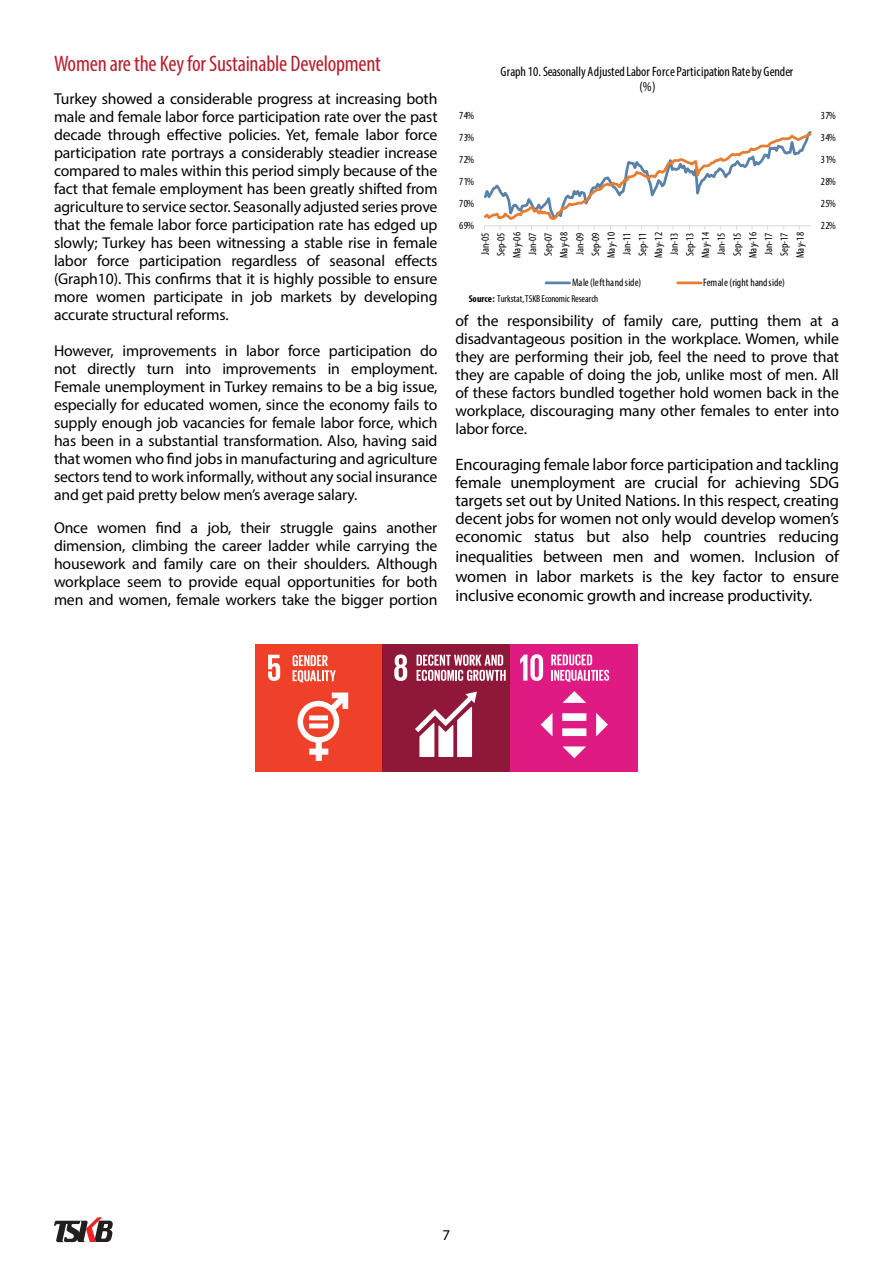
<style>
.page{position:relative;width:893px;height:1263px;background:#fff}
.page>*{position:absolute;margin:0;border:0;box-sizing:border-box;transform-origin:0 0}
.t1{font:condensed 22.5px "Myriad Pro";letter-spacing:-.01em;color:#b6202d}
.t2{font:16.5px/18px "Myriad Pro";letter-spacing:-.01em;color:#000;text-align:justify}
.t3{font:15.75px/18px "Myriad Pro";letter-spacing:-.01em;color:#000;text-align:justify}
.t4{font:15px "Myriad Pro";color:#000}
.t5{font:condensed 13.65px/15.5px "Myriad Pro";color:#000;text-align:center}
.t6{font:condensed 10.95px/15.8px "Myriad Pro";letter-spacing:.02em;color:#000;text-align:justify}
.t7{font:condensed 9.9px "Myriad Pro";color:#000}
.s1{font-weight:700}
</style>
<div class="page">
<svg style="left:54px;top:1217px;width:59px;height:25px"></svg>
<div style="left:255px;top:644px;width:128px;height:128px;background:#ef412a"></div>
<svg style="left:298px;top:692px;width:50px;height:69px"></svg>
<div style="left:309px;top:715px;width:19px;height:5px;background:#fff"></div>
<div style="left:309px;top:723px;width:19px;height:5px;background:#fff"></div>
<svg style="left:268px;top:655px;width:12px;height:26px"></svg>
<svg style="left:293px;top:655px;width:43px;height:27px"></svg>
<div style="left:383px;top:644px;width:127px;height:128px;background:#8f1838"></div>
<svg style="left:415px;top:692px;width:62px;height:65px"></svg>
<svg style="left:394px;top:654px;width:13px;height:27px"></svg>
<svg style="left:417px;top:655px;width:89px;height:26px"></svg>
<div style="left:510px;top:644px;width:128px;height:128px;background:#e01a83"></div>
<svg style="left:551px;top:654px;width:58px;height:28px"></svg>
<svg style="left:520px;top:654px;width:23px;height:27px"></svg>
<div style="left:562px;top:728px;width:24px;height:8px;background:#fff"></div>
<div style="left:562px;top:713px;width:24px;height:8px;background:#fff"></div>
<svg style="left:563px;top:691px;width:23px;height:12px"></svg>
<svg style="left:596px;top:713px;width:12px;height:23px"></svg>
<svg style="left:563px;top:746px;width:23px;height:12px"></svg>
<svg style="left:541px;top:713px;width:11px;height:23px"></svg>
<svg style="left:484px;top:131px;width:327px;height:98px"></svg>
<hr style="left:546px;top:282px;width:24px;height:2px;background:#5a82a8">
<hr style="left:678px;top:282px;width:23px;height:2px;background:#e57d32">
<h1 class="t1" style="left:54px;top:50px;width:329px">Women are the Key for Sustainable Development</h1>
<p class="t3" style="left:54px;top:89px;width:385px">Turkey showed a considerable progress at increasing both male and female labor force participation rate over the past decade through effective policies. Yet, female labor force participation rate portrays a considerably steadier increase compared to males within this period simply because of the fact that female employment has been greatly shifted from agriculture to service sector. Seasonally adjusted series prove that the female labor force participation rate has edged up slowly; Turkey has been witnessing a stable rise in female labor force participation regardless of seasonal effects (Graph10). This confirms that it is highly possible to ensure more women participate in job markets by developing accurate structural reforms.</p>
<p class="t3" style="left:54px;top:341px;width:385px">However, improvements in labor force participation do not directly turn into improvements in employment.<br>Female unemployment in Turkey remains to be a big issue, especially for educated women, since the economy fails to supply enough job vacancies for female labor force, which has been in a substantial transformation. Also, having said that women who find jobs in manufacturing and agriculture sectors tend to work informally, without any social insurance and get paid pretty below men’s average salary.</p>
<p class="t3" style="left:54px;top:518px;width:385px">Once women find a job, their struggle gains another dimension, climbing the career ladder while carrying the housework and family care on their shoulders. Although workplace seem to provide equal opportunities for both men and women, female workers take the bigger portion</p>
<p class="t6" style="left:459px;top:107px;width:17px">74%</p>
<p class="t6" style="left:459px;top:129px;width:17px">73%</p>
<p class="t6" style="left:459px;top:151px;width:17px">72%</p>
<p class="t6" style="left:459px;top:173px;width:17px">71%</p>
<p class="t6" style="left:459px;top:195px;width:17px">70%</p>
<p class="t6" style="left:459px;top:217px;width:17px">69%</p>
<p class="t5" style="left:500px;top:63px;width:294px">Graph 10. Seasonally Adjusted Labor Force Participation Rate by Gender (%)</p>
<p class="t6" style="left:477px;top:258px;width:27px;rotate:-90deg">Jan-05<br>Sep-05<br>May-06<br>Jan-07<br>Sep-07<br>May-08<br>Jan-09<br>Sep-09<br>May-10<br>Jan-11<br>Sep-11<br>May-12<br>Jan-13<br>Sep-13<br>May-14<br>Jan-15<br>Sep-15<br>May-16<br>Jan-17<br>Sep-17<br>May-18</p>
<p class="t6" style="left:572px;top:274px;width:70px">Male (left hand side)</p>
<p class="t6" style="left:703px;top:274px;width:83px">Female (right hand side)</p>
<p class="t7" style="left:469px;top:293px;width:131px"><span class="s1">Source:</span> Turkstat, TSKB Economic Research</p>
<p class="t6" style="left:821px;top:107px;width:17px">37%</p>
<p class="t6" style="left:821px;top:129px;width:17px">34%</p>
<p class="t6" style="left:821px;top:151px;width:17px">31%</p>
<p class="t6" style="left:821px;top:173px;width:17px">28%</p>
<p class="t6" style="left:821px;top:195px;width:17px">25%</p>
<p class="t6" style="left:821px;top:217px;width:17px">22%</p>
<p class="t3" style="left:455px;top:311px;width:385px">of the responsibility of family care, putting them at a disadvantageous position in the workplace. Women, while they are performing their job, feel the need to prove that they are capable of doing the job, unlike most of men. All of these factors bundled together hold women back in the workplace, discouraging many other females to enter into labor force.</p>
<p class="t2" style="left:455px;top:455px;width:385px">Encouraging female labor force participation and tackling female unemployment are crucial for achieving SDG targets set out by United Nations. In this respect, creating decent jobs for women not only would develop women’s economic status but also help countries reducing</p>
<p class="t2" style="left:455px;top:546px;width:385px;line-height:19.8px">inequalities between men and women. Inclusion of women in labor markets is the key factor to ensure inclusive economic growth and increase productivity.</p>
<p class="t4" style="left:443px;top:1225px;width:9px">7</p>
</div>
